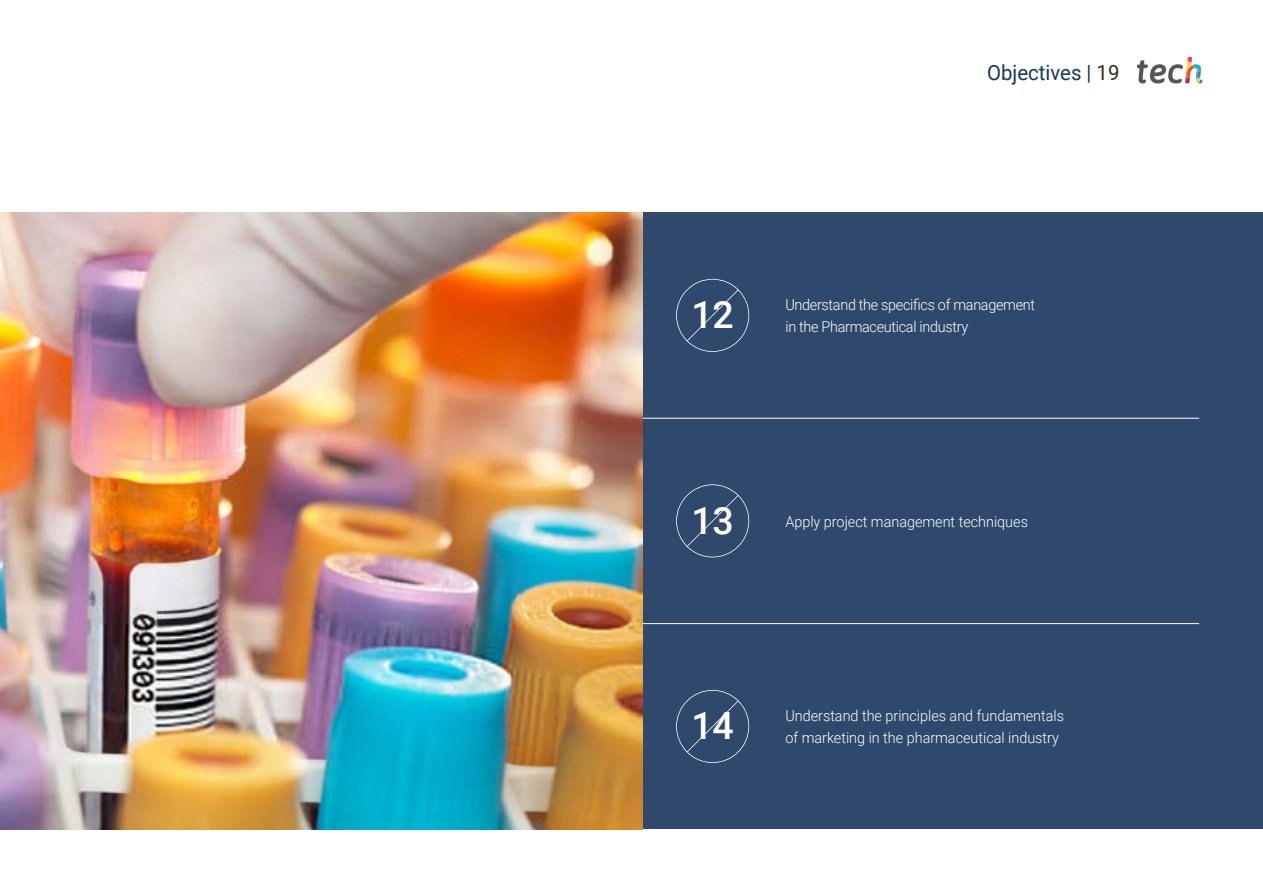
<style>
.page{position:relative;width:1263px;height:893px;background:#fff}
.page>*{position:absolute;margin:0;border:0;box-sizing:border-box;transform-origin:0 0}
.t1{font:500 37.5px "Roboto";color:#fff}
.t2{font:21px "Roboto";color:#1a355c}
.t3{font:300 15px "Roboto";color:#fff;scale:.96 1}
.t4{font:300 15px/22.5px "Roboto";letter-spacing:-.02em;color:#fff;scale:.96 1}
.s1{color:#312e20}
</style>
<div class="page">
<svg style="left:1137px;top:57px;width:65px;height:27px"></svg>
<div style="left:642px;top:213px;width:621px;height:616px;background:#2e496b"></div>
<svg style="left:676px;top:279px;width:73px;height:73px"></svg>
<svg style="left:676px;top:484px;width:73px;height:73px"></svg>
<svg style="left:676px;top:690px;width:73px;height:73px"></svg>
<hr style="left:0;top:418px;width:1199px;height:1px;background:#fff">
<hr style="left:0;top:623px;width:1199px;height:1px;background:#fff">
<img style="left:0;top:213px;width:642px;height:616px">
<h2 class="t2" style="left:987px;top:57px;width:134px">Objectives | <span class="s1">19</span></h2>
<h1 class="t1" style="left:691px;top:288px;width:44px">12</h1>
<p class="t4" style="left:785px;top:293px;width:262px">Understand the specifics of management in the Pharmaceutical industry</p>
<h1 class="t1" style="left:691px;top:494px;width:44px">13</h1>
<p class="t3" style="left:785px;top:511px;width:254px">Apply project management techniques</p>
<h1 class="t1" style="left:691px;top:699px;width:44px">14</h1>
<p class="t3" style="left:785px;top:705px;width:292px">Understand the principles and fundamentals</p>
<p class="t3" style="left:785px;top:727px;width:286px">of marketing in the pharmaceutical industry</p>
</div>
